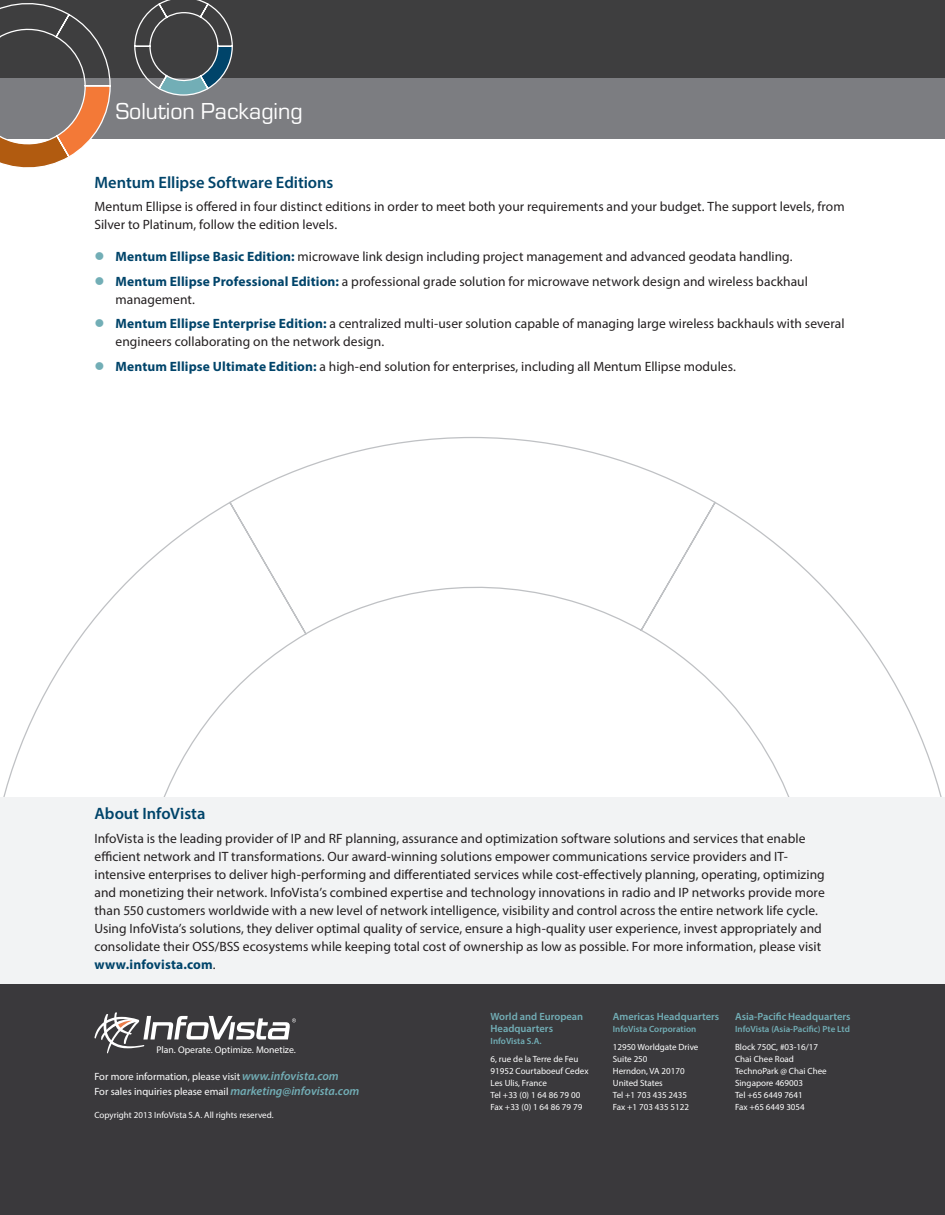
<style>
.page{position:relative;width:945px;height:1215px;background:#fff}
.page>*{position:absolute;margin:0;border:0;box-sizing:border-box;transform-origin:0 0}
.t1{font:24px "Eurostile T";color:#fff}
.t2{font:600 16.5px "Myriad Pro";color:#00446a}
.t3{font:13.5px/18px "Myriad Pro";letter-spacing:.005em;color:#231f20}
.t4{font:10.5px/15px "Myriad Pro";color:#fff}
.t5{font:600 10.5px/12px "Myriad Pro";color:#72aeb6}
.t6{font:9.75px "Myriad Pro";color:#fff}
.t7{font:9px/12px "Myriad Pro";color:#fff}
.t8{font:600 9px "Myriad Pro";color:#72aeb6}
.s1{font-weight:700;color:#00446a}
.s2{font-weight:600;font-style:italic;font-size:12px;color:#72aeb6}
</style>
<div class="page">
<svg style="left:0;top:437px;width:945px;height:361px"></svg>
<div style="left:0;top:984px;width:945px;height:231px;background:#3a393c"></div>
<svg style="left:94px;top:1012px;width:202px;height:41px"></svg>
<div style="left:0;top:798px;width:945px;height:186px;background:#f2f3f4"></div>
<div style="left:0;top:78px;width:945px;height:60px;background:#7c7d81"></div>
<div style="left:0;top:0;width:945px;height:78px;background:#3e3e3f"></div>
<svg style="left:0;top:3px;width:111px;height:165px"></svg>
<svg style="left:134px;top:0;width:99px;height:96px"></svg>
<h1 class="t1" style="left:116px;top:99px;width:188px">Solution Packaging</h1>
<p class="t2" style="left:94px;top:172px;width:241px">Mentum Ellipse Software Editions</p>
<p class="t3" style="left:94px;top:198px;width:752px">Mentum Ellipse is offered in four distinct editions in order to meet both your requirements and your budget. The support levels, from<br>Silver to Platinum, follow the edition levels.</p>
<p class="t3" style="left:116px;top:244px;width:694px;line-height:24.8px"><span class="s1">Mentum Ellipse Basic Edition:</span> microwave link design including project management and advanced geodata handling.<br><span class="s1">Mentum Ellipse Professional Edition:</span> a professional grade solution for microwave network design and wireless backhaul</p>
<p class="t3" style="left:116px;top:286px;width:731px;line-height:24.8px">management.<br><span class="s1">Mentum Ellipse Enterprise Edition:</span> a centralized multi-user solution capable of managing large wireless backhauls with several</p>
<p class="t3" style="left:116px;top:329px;width:622px;line-height:24.8px">engineers collaborating on the network design.<br><span class="s1">Mentum Ellipse Ultimate Edition:</span> a high-end solution for enterprises, including all Mentum Ellipse modules.</p>
<p class="t2" style="left:94px;top:803px;width:113px">About InfoVista</p>
<p class="t3" style="left:94px;top:829px;width:732px">InfoVista is the leading provider of IP and RF planning, assurance and optimization software solutions and services that enable efficient network and IT transformations. Our award-winning solutions empower communications service providers and IT&shy;intensive enterprises to deliver high-performing and differentiated services while cost-effectively planning, operating, optimizing and monetizing their network. InfoVista’s combined expertise and technology innovations in radio and IP networks provide more than 550 customers worldwide with a new level of network intelligence, visibility and control across the entire network life cycle.<br>Using InfoVista’s solutions, they deliver optimal quality of service, ensure a high-quality user experience, invest appropriately and consolidate their OSS/BSS ecosystems while keeping total cost of ownership as low as possible. For more information, please visit <span class="s1">www.infovista.com</span>.</p>
<p class="t6" style="left:156px;top:1044px;width:141px">Plan. Operate. Optimize. Monetize.</p>
<p class="t4" style="left:94px;top:1069px;width:266px">For more information, please visit <span class="s2">www.infovista.com<br></span>For sales inquiries please email <span class="s2">marketing@infovista.com</span></p>
<p class="t7" style="left:94px;top:1109px;width:181px">Copyright 2013 InfoVista S.A. All rights reserved.</p>
<p class="t5" style="left:491px;top:1011px;width:94px">World and European<br>Headquarters</p>
<p class="t8" style="left:491px;top:1036px;width:52px">InfoVista S.A.</p>
<p class="t7" style="left:491px;top:1053px;width:99px">6, rue de la Terre de Feu<br>91952 Courtaboeuf Cedex<br>Les Ulis, France<br>Tel +33 (0) 1 64 86 79 00<br>Fax +33 (0) 1 64 86 79 79</p>
<p class="t5" style="left:613px;top:1011px;width:108px">Americas Headquarters</p>
<p class="t8" style="left:613px;top:1024px;width:85px">InfoVista Corporation</p>
<p class="t7" style="left:613px;top:1041px;width:87px">12950 Worldgate Drive<br>Suite 250<br>Herndon, VA 20170<br>United States<br>Tel +1 703 435 2435<br>Fax +1 703 435 5122</p>
<p class="t5" style="left:735px;top:1011px;width:117px">Asia-Pacific Headquarters</p>
<p class="t8" style="left:735px;top:1024px;width:116px">InfoVista (Asia-Pacific) Pte Ltd</p>
<p class="t7" style="left:735px;top:1041px;width:93px">Block 750C, #03-16/17<br>Chai Chee Road<br>TechnoPark @ Chai Chee<br>Singapore 469003<br>Tel +65 6449 7641<br>Fax +65 6449 3054</p>
</div>
